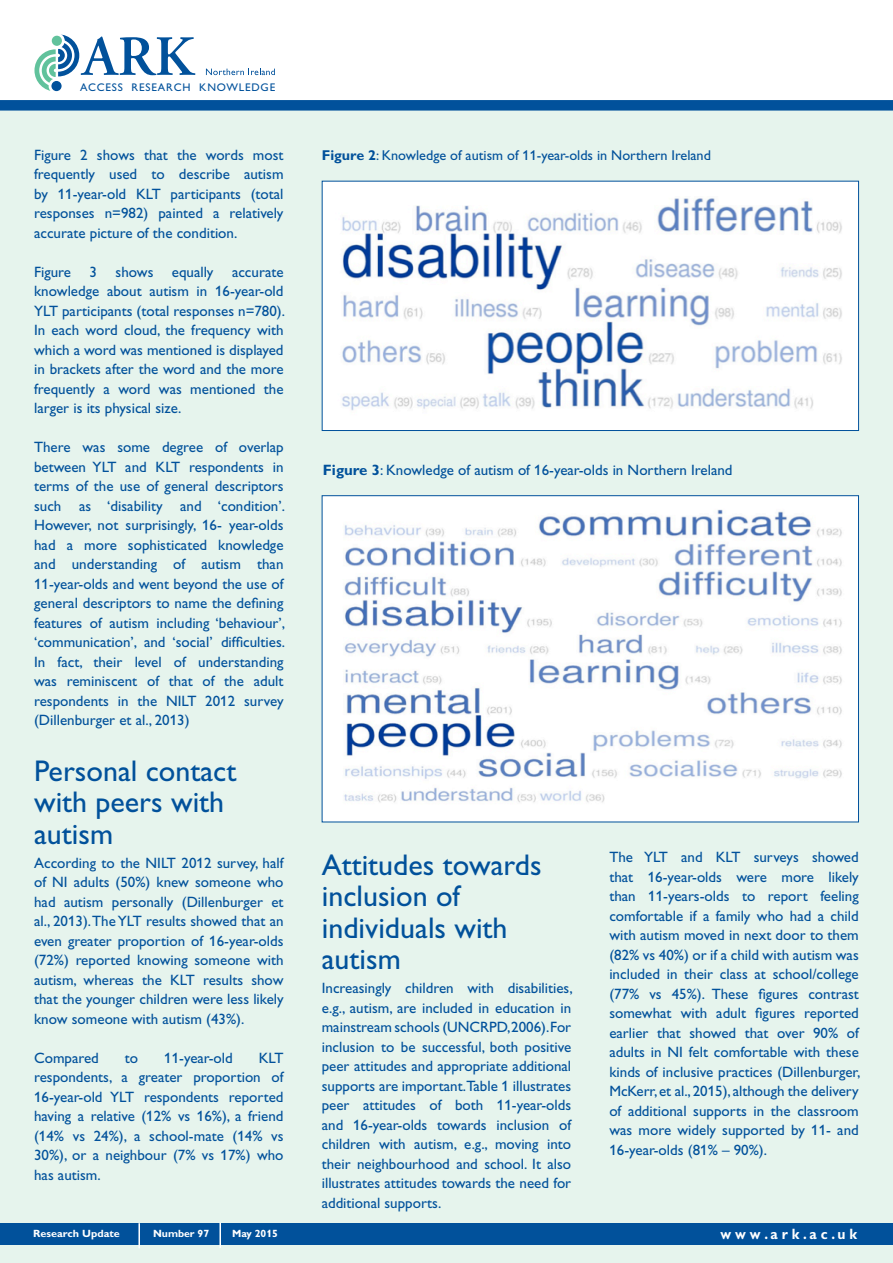
<style>
.page{position:relative;width:893px;height:1263px;background:#fff}
.page>*{position:absolute;margin:0;border:0;box-sizing:border-box;transform-origin:0 0}
.t1{font:30px/31.5px "Gill Alt One";color:#01519b}
.t2{font:15px/19.5px "Gill Alt One";color:#01519b;text-align:justify}
.t3{font:700 15px "Gill Alt One";color:#fff;scale:.92 1}
.t4{font:14.25px "Gill Alt One";color:#01519b}
.t5{font:11.1px "Gill Sans";letter-spacing:.075em;color:#01519b}
.t6{font:700 10.5px "Gill Alt One";color:#fff}
.s1{font-weight:700}
</style>
<div class="page">
<div style="left:0;top:105px;width:893px;height:1158px;background:#e6f4ed"></div>
<div style="left:322px;top:181px;width:537px;height:250px;background:#fff;border:1px solid #01519b"></div>
<div style="left:0;top:1224px;width:893px;height:21px;background:#01519b"></div>
<hr style="left:138px;top:1223px;width:2px;height:25px;background:#fff">
<hr style="left:219px;top:1222px;width:2px;height:26px;background:#fff">
<div style="left:0;top:100px;width:893px;height:11px;background:#01519b"></div>
<svg style="left:206px;top:69px;width:69px;height:6px"></svg>
<svg style="left:34px;top:34px;width:161px;height:58px"></svg>
<img style="left:342px;top:198px;width:500px;height:213px">
<div style="left:322px;top:495px;width:537px;height:327px;background:#fff;border:1px solid #01519b"></div>
<img style="left:344px;top:509px;width:498px;height:294px">
<p class="t5" style="left:80px;top:81px;width:196px">ACCESS RESEARCH KNOWLEDGE</p>
<p class="t2" style="left:34px;top:145px;width:251px">Figure 2 shows that the words most frequently used to describe autism by 11-year-old KLT participants (total responses n=982) painted a relatively accurate picture of the condition.</p>
<p class="t2" style="left:34px;top:262px;width:252px">Figure 3 shows equally accurate knowledge about autism in 16-year-old YLT participants (total responses n=780).<br>In each word cloud, the frequency with which a word was mentioned is displayed in brackets after the word and the more frequently a word was mentioned the larger is its physical size.</p>
<p class="t2" style="left:34px;top:437px;width:252px">There was some degree of overlap between YLT and KLT respondents in terms of the use of general descriptors such as ‘disability and ‘condition’.<br>However, not surprisingly, 16- year-olds had a more sophisticated knowledge and understanding of autism than 11-year-olds and went beyond the use of general descriptors to name the defining features of autism including ‘behaviour’, ‘communication’, and ‘social’ difficulties.<br>In fact, their level of understanding was reminiscent of that of the adult respondents in the NILT 2012 survey (Dillenburger et al., 2013)</p>
<p class="t1" style="left:34px;top:755px;width:204px">Personal contact with peers with autism</p>
<p class="t2" style="left:34px;top:853px;width:251px">According to the NILT 2012 survey, half of NI adults (50%) knew someone who had autism personally (Dillenburger et al., 2013).The YLT results showed that an even greater proportion of 16-year-olds (72%) reported knowing someone with autism, whereas the KLT results show that the younger children were less likely know someone with autism (43%).</p>
<p class="t2" style="left:34px;top:1048px;width:66px">Compared</p>
<p class="t2" style="left:125px;top:1048px;width:15px">to</p>
<p class="t2" style="left:164px;top:1048px;width:70px">11-year-old</p>
<p class="t2" style="left:34px;top:1048px;width:251px;text-indent:225px">KLT respondents, a greater proportion of 16-year-old YLT respondents reported having a relative (12% vs 16%), a friend (14% vs 24%), a school-mate (14% vs 30%), or a neighbour (7% vs 17%) who has autism.</p>
<p class="t4" style="left:322px;top:147px;width:391px"><span class="s1">Figure 2</span>: Knowledge of autism of 11-year-olds in Northern Ireland</p>
<p class="t2" style="left:323px;top:460px;width:411px"><span class="s1">Figure 3</span>: Knowledge of autism of 16-year-olds in Northern Ireland</p>
<p class="t1" style="left:322px;top:849px;width:222px">Attitudes towards inclusion of individuals with autism</p>
<p class="t2" style="left:322px;top:978px;width:252px">Increasingly children with disabilities, e.g., autism, are included in education in mainstream schools (UNCRPD, 2006).For inclusion to be successful, both positive peer attitudes and appropriate additional supports are important.Table 1 illustrates peer attitudes of both 11-year-olds and 16-year-olds towards inclusion of children with autism, e.g., moving into their neighbourhood and school. It also illustrates attitudes towards the need for additional supports.</p>
<p class="t2" style="left:609px;top:847px;width:252px">The YLT and KLT surveys showed that 16-year-olds were more likely than 11-years-olds to report feeling comfortable if a family who had a child with autism moved in next door to them (82% vs 40%) or if a child with autism was included in their class at school/college (77% vs 45%). These figures contrast somewhat with adult figures reported earlier that showed that over 90% of adults in NI felt comfortable with these kinds of inclusive practices (Dillenburger, McKerr, et al., 2015), although the delivery of additional supports in the classroom was more widely supported by 11- and 16-year-olds (81% – 90%).</p>
<p class="t6" style="left:33px;top:1227px;width:88px">Research Update</p>
<p class="t6" style="left:153px;top:1228px;width:58px">Number 97</p>
<p class="t6" style="left:232px;top:1227px;width:47px">May 2015</p>
<p class="t3" style="left:721px;top:1225px;width:150px">w w w . a r k . a c . u k</p>
</div>
